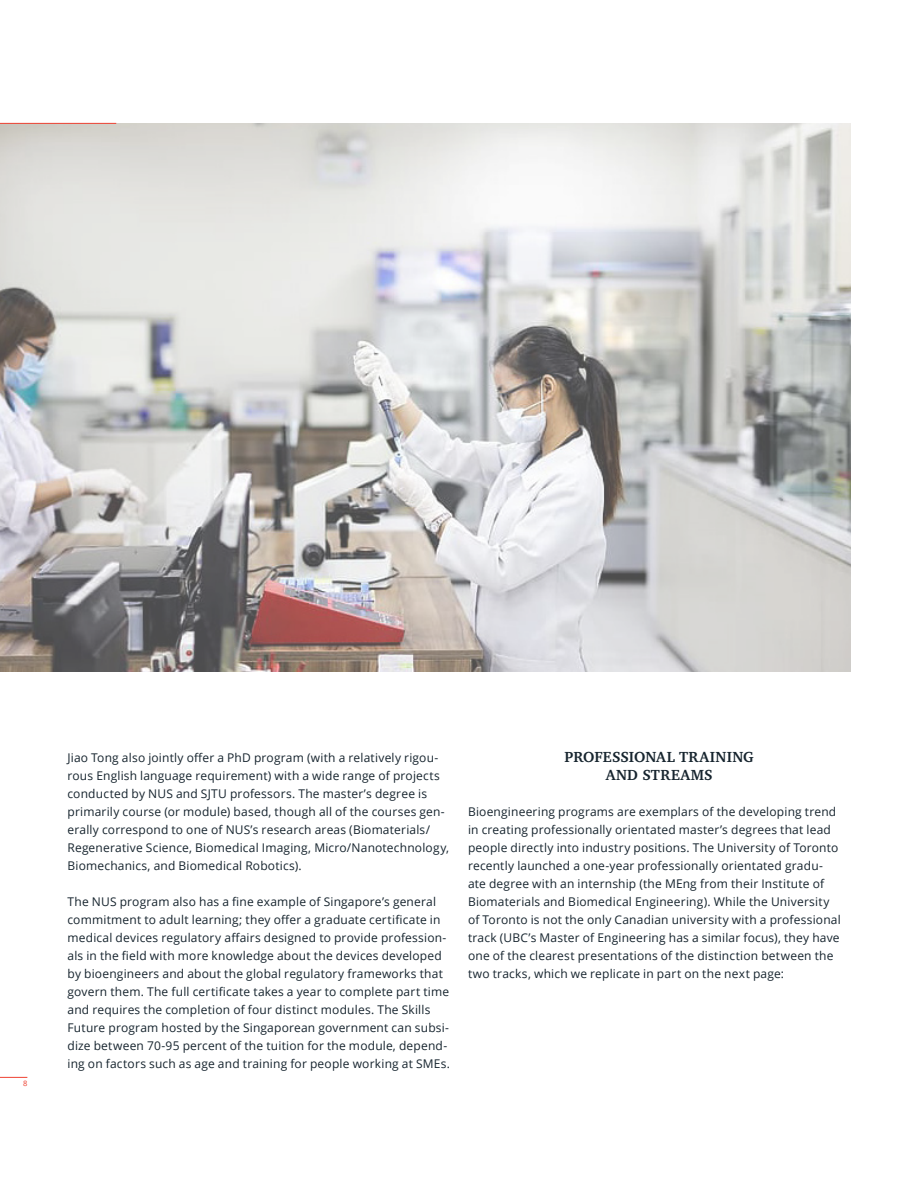
<style>
.page{position:relative;width:918px;height:1188px;background:#fff}
.page>*{position:absolute;margin:0;border:0;box-sizing:border-box;transform-origin:0 0}
.BC1___Left{font:700 15px/18px "Charter";letter-spacing:.02em;color:#16242e;text-align:center}
.BC1___Left-2{font:12px/18px "Open Sans";letter-spacing:.015em;color:#16242e}
.t1{font:7.5px "Open Sans";color:#ee4232}
</style>
<div class="page">
<img style="left:0;top:124px;width:850px;height:548px">
<svg style="left:0;top:1077px;width:27px;height:1px"></svg>
<hr style="left:0;top:123px;width:116px;height:1px;background:#ee4232">
<p class="t1" style="left:23px;top:1078px;width:6px">8</p>
<p class="BC1___Left-2" style="left:68px;top:748px;width:383px">Jiao Tong also jointly offer a PhD program (with a relatively rigou&shy;rous English language requirement) with a wide range of projects conducted by NUS and SJTU professors. The master’s degree is primarily course (or module) based, though all of the courses gen&shy;erally correspond to one of NUS’s research areas (Biomaterials/ Regenerative Science, Biomedical Imaging, Micro/Nanotechnology, Biomechanics, and Biomedical Robotics).</p>
<p class="BC1___Left-2" style="left:68px;top:892px;width:384px">The NUS program also has a fine example of Singapore’s general commitment to adult learning; they offer a graduate certificate in medical devices regulatory affairs designed to provide profession&shy;als in the field with more knowledge about the devices developed by bioengineers and about the global regulatory frameworks that govern them. The full certificate takes a year to complete part time and requires the completion of four distinct modules. The Skills Future program hosted by the Singaporean government can subsi&shy;dize between 70-95 percent of the tuition for the module, depend&shy;ing on factors such as age and training for people working at SMEs.</p>
<p class="BC1___Left" style="left:565px;top:748px;width:191px">PROFESSIONAL TRAINING<br>AND STREAMS</p>
<p class="BC1___Left-2" style="left:468px;top:802px;width:374px">Bioengineering programs are exemplars of the developing trend in creating professionally orientated master’s degrees that lead people directly into industry positions. The University of Toronto recently launched a one-year professionally orientated gradu&shy;ate degree with an internship (the MEng from their Institute of Biomaterials and Biomedical Engineering). While the University of Toronto is not the only Canadian university with a professional track (UBC’s Master of Engineering has a similar focus), they have one of the clearest presentations of the distinction between the two tracks, which we replicate in part on the next page:</p>
</div>
